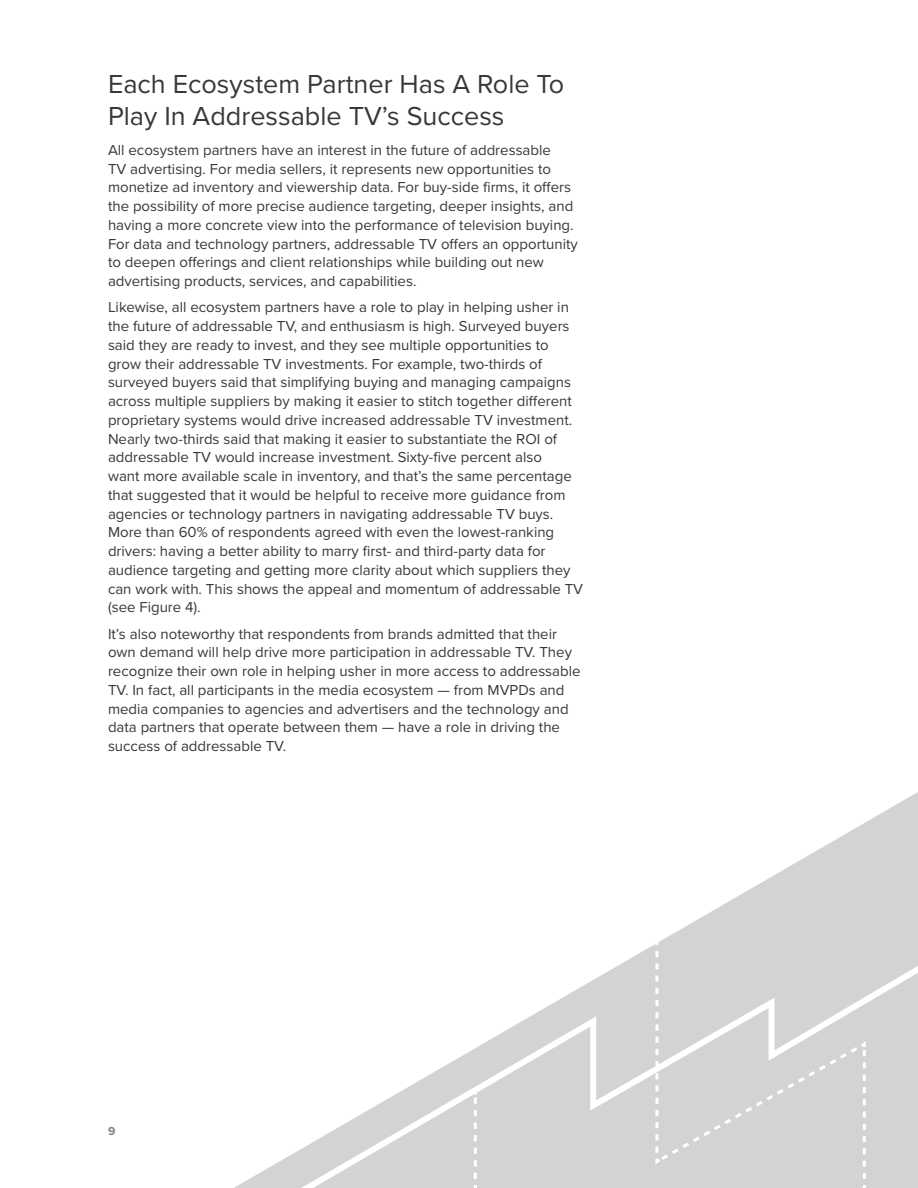
<style>
.page{position:relative;width:918px;height:1188px;background:#fff}
.page>*{position:absolute;margin:0;border:0;box-sizing:border-box;transform-origin:0 0}
.t1{font:27px/31.5px "Proxima Nova";color:#383839}
.t2{font:15px/18.8px "Proxima Nova";color:#383839}
.t3{font:700 12px "Proxima Nova";color:#808285}
</style>
<div class="page">
<svg style="left:234px;top:792px;width:684px;height:396px"></svg>
<svg style="left:291px;top:956px;width:627px;height:232px"></svg>
<svg style="left:474px;top:1091px;width:3px;height:88px"></svg>
<div style="left:654px;top:933px;width:213px;height:246px;background:#d1d3d4"></div>
<h1 class="t1" style="left:108px;top:67px;width:458px">Each Ecosystem Partner Has A Role To<br>Play In Addressable TV’s Success</h1>
<p class="t2" style="left:108px;top:140px;width:471px">All ecosystem partners have an interest in the future of addressable<br>TV advertising. For media sellers, it represents new opportunities to monetize ad inventory and viewership data. For buy-side firms, it offers the possibility of more precise audience targeting, deeper insights, and having a more concrete view into the performance of television buying.<br>For data and technology partners, addressable TV offers an opportunity to deepen offerings and client relationships while building out new advertising products, services, and capabilities.</p>
<p class="t2" style="left:108px;top:297px;width:477px">Likewise, all ecosystem partners have a role to play in helping usher in the future of addressable TV, and enthusiasm is high. Surveyed buyers said they are ready to invest, and they see multiple opportunities to grow their addressable TV investments. For example, two-thirds of surveyed buyers said that simplifying buying and managing campaigns across multiple suppliers by making it easier to stitch together different proprietary systems would drive increased addressable TV investment.<br>Nearly two-thirds said that making it easier to substantiate the ROI of addressable TV would increase investment. Sixty-five percent also<br>want more available scale in inventory, and that’s the same percentage that suggested that it would be helpful to receive more guidance from agencies or technology partners in navigating addressable TV buys.<br>More than 60% of respondents agreed with even the lowest-ranking drivers: having a better ability to marry first- and third-party data for audience targeting and getting more clarity about which suppliers they can work with. This shows the appeal and momentum of addressable TV (see Figure 4).</p>
<p class="t2" style="left:108px;top:624px;width:474px">It’s also noteworthy that respondents from brands admitted that their own demand will help drive more participation in addressable TV. They recognize their own role in helping usher in more access to addressable TV. In fact, all participants in the media ecosystem — from MVPDs and media companies to agencies and advertisers and the technology and data partners that operate between them — have a role in driving the success of addressable TV.</p>
<p class="t3" style="left:108px;top:1122px;width:9px">9</p>
</div>
